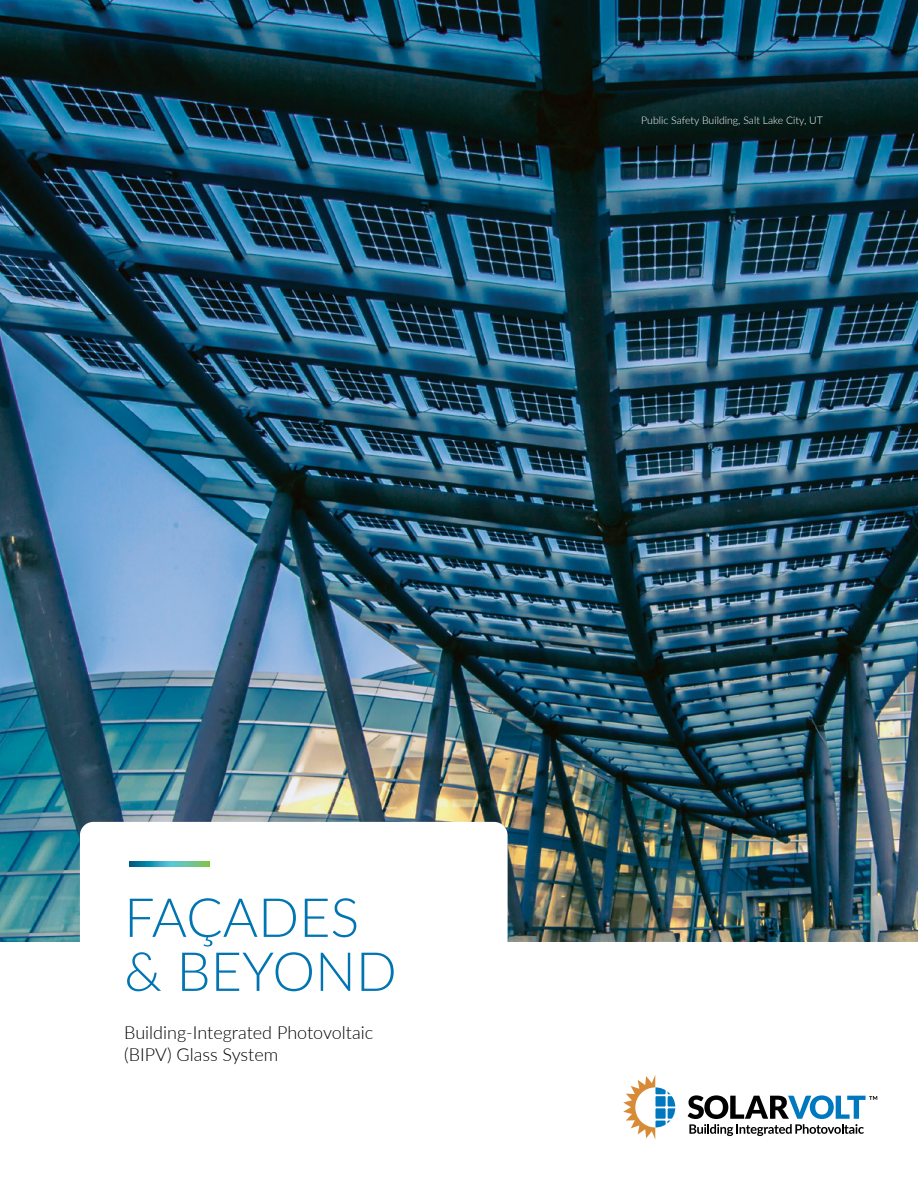
<style>
.page{position:relative;width:918px;height:1188px;background:#fff}
.page>*{position:absolute;margin:0;border:0;box-sizing:border-box;transform-origin:0 0}
.t1{font:300 54px/54px "Lato";color:#0075b2}
.t2{font:300 18px/21.6px "Lato";color:#000}
.t3{font:300 10.5px "Lato";color:#fff}
</style>
<div class="page">
<img style="left:0;top:0;width:918px;height:942px">
<svg style="left:80px;top:822px;width:428px;height:120px"></svg>
<svg style="left:623px;top:1075px;width:52px;height:65px"></svg>
<svg style="left:688px;top:1095px;width:189px;height:41px"></svg>
<svg style="left:129px;top:862px;width:80px;height:5px"></svg>
<p class="t3" style="left:641px;top:113px;width:183px">Public Safety Building, Salt Lake City, UT</p>
<h1 class="t1" style="left:124px;top:889px;width:274px">FAÇADES &amp; BEYOND</h1>
<p class="t2" style="left:124px;top:1021px;width:251px">Building-Integrated Photovoltaic (BIPV) Glass System</p>
</div>
